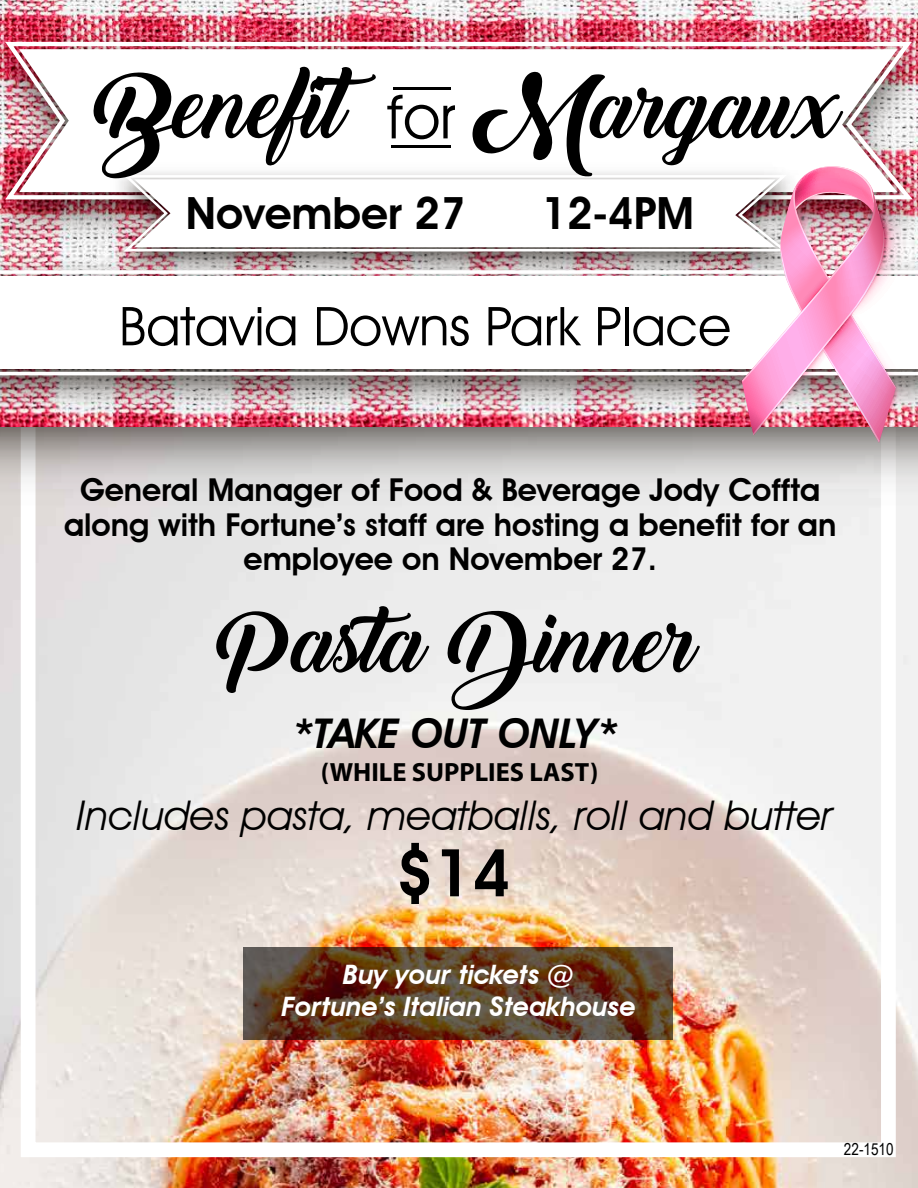
<style>
.page{position:relative;width:918px;height:1188px;background:#fff}
.page>*{position:absolute;margin:0;border:0;box-sizing:border-box;transform-origin:0 0}
.t1{font:88.05px "Backto Black Demo";color:#000}
.t2{font:81.9px "Backto Black Demo";color:#000}
.t3{font:600 66px "Avant Garde IT Cby BT";color:#000}
.t4{font:53.85px "Avant Garde IT Cby BT";color:#000}
.t5{font:600 44.4px "Avant Garde IT Cby BT";color:#000}
.t6{font:italic 40.95px "Avant Garde IT Cby BT";color:#000}
.t7{font:italic 600 40.95px "Avant Garde IT Cby BT";color:#000}
.t8{font:600 31.5px/34.5px "Avant Garde IT Cby BT";color:#000;text-align:center}
.t9{font:italic 600 26.85px/32.1px "Avant Garde IT Cby BT";color:#fff;text-align:center}
.t10{font:700 26.4px "Myriad Pro";color:#000}
.t11{font:16.5px "Arial Narrow";color:#000}
.s1{font-family:"Avant Garde IT Cby BT";font-size:60.75px}
.s2{font-size:84px}
</style>
<div class="page">
<img style="left:0;top:520px;width:918px;height:668px">
<div style="left:21px;top:4px;width:875px;height:1153px;border:15px solid #fff"></div>
<img style="left:0;top:0;width:918px;height:520px">
<img style="left:0;top:14px;width:918px;height:233px">
<svg style="left:1px;top:40px;width:916px;height:163px"></svg>
<img style="left:99px;top:158px;width:714px;height:89px">
<svg style="left:120px;top:174px;width:622px;height:73px"></svg>
<hr style="left:391px;top:145px;width:60px;height:2px;background:#000">
<hr style="left:393px;top:87px;width:58px;height:3px;background:#000">
<img style="left:0;top:247px;width:918px;height:176px">
<svg style="left:0;top:270px;width:918px;height:105px"></svg>
<svg style="left:243px;top:947px;width:430px;height:93px;background:#5f3d26"></svg>
<img style="left:742px;top:165px;width:173px;height:283px">
<h1 class="t1" style="left:94px;top:57px;width:748px">Benefit<span class="s1">for</span> <span class="s2">Margaux</span></h1>
<h3 class="t5" style="left:186px;top:186px;width:282px">November 27</h3>
<h3 class="t5" style="left:541px;top:186px;width:154px">12-4PM</h3>
<h3 class="t4" style="left:119px;top:293px;width:613px">Batavia Downs Park Place</h3>
<p class="t8" style="left:64px;top:473px;width:774px">General Manager of Food &amp; Beverage Jody Coffta along with Fortune’s staff are hosting a benefit for an employee on November 27.</p>
<h2 class="t2" style="left:216px;top:596px;width:482px">Pasta Dinner</h2>
<h3 class="t7" style="left:293px;top:709px;width:327px">*TAKE OUT ONLY*</h3>
<p class="t10" style="left:321px;top:755px;width:279px">(WHILE SUPPLIES LAST)</p>
<h3 class="t6" style="left:77px;top:790px;width:758px">Includes pasta, meatballs, roll and butter</h3>
<h3 class="t3" style="left:395px;top:833px;width:117px">$14</h3>
<p class="t9" style="left:282px;top:958px;width:355px">Buy your tickets @<br>Fortune’s Italian Steakhouse</p>
<p class="t11" style="left:844px;top:1137px;width:51px">22-1510</p>
</div>
